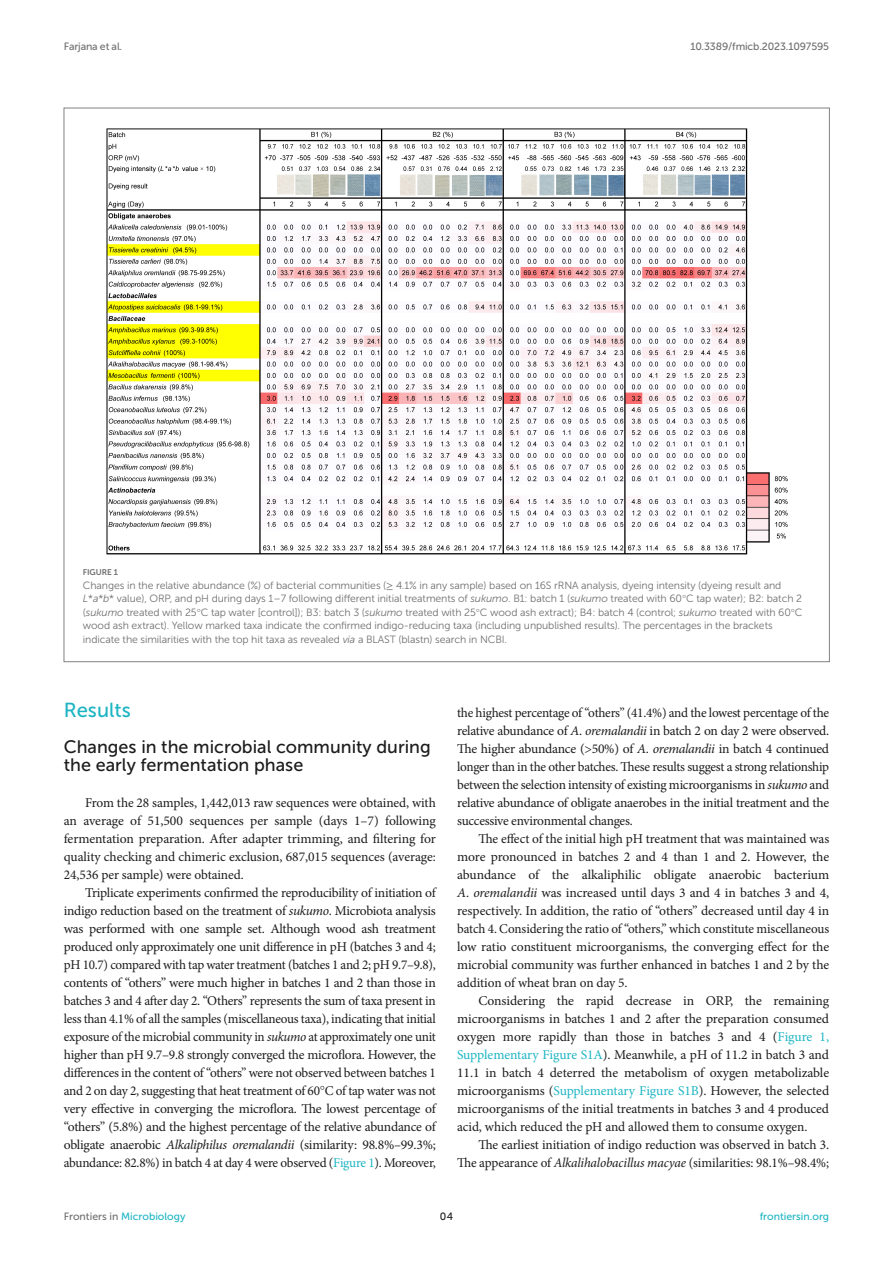
<style>
.page{position:relative;width:893px;height:1263px;background:#fff}
.page>*{position:absolute;margin:0;border:0;box-sizing:border-box;transform-origin:0 0}
.HEAD_1{font:20.25px "Museo Sans 500";color:#1db5c3}
.HEAD_2_after_HEAD_1{font:18px/18px "Museo Sans 500";color:#1b1c1b}
.TEXT{font:13.5px/18px "Minion Pro";letter-spacing:-.015em;color:#1b1c1b;text-align:justify}
.TEXT_FLUSH{font:13.5px/18px "Minion Pro";letter-spacing:-.005em;color:#1b1c1b;text-align:justify}
.FIG_LEG{font:10.5px/13.5px "Museo Sans 300";letter-spacing:-.01em;color:#706f70}
.t1{font:10.5px "Museo Sans 500";letter-spacing:-.015em;color:#706f70}
.t2{font:10.5px "Museo Sans 500";color:#1db5c3}
.t3{font:10.5px "Museo Sans 500";color:#1b1c1b}
.FIG_HD{font:8.25px "Museo Sans 700";letter-spacing:-.01em;color:#706f70}
.s1{font-family:"STIX General"}
.s2{font-style:italic}
.s3{font-family:"STIX"}
.s4{color:#1db5c3}
.s5{color:#706f70}
</style>
<div class="page">
<img style="left:106px;top:128px;width:682px;height:427px">
<p class="t1" style="left:64px;top:41px;width:60px">Farjana et al.</p>
<p class="t1" style="left:690px;top:41px;width:140px">10.3389/fmicb.2023.1097595</p>
<p class="FIG_HD" style="left:83px;top:568px;width:37px">FIGURE 1</p>
<p class="FIG_LEG" style="left:83px;top:578px;width:721px">Changes in the relative abundance (%) of bacterial communities (<span class="s1">≥</span> 4.1% in any sample) based on 16S rRNA analysis, dyeing intensity (dyeing result and <span class="s2">L</span>*<span class="s2">a</span>*<span class="s2">b</span>* value), ORP, and pH during days 1–7 following different initial treatments of <span class="s2">sukumo</span>. B1: batch 1 (<span class="s2">sukumo</span> treated with 60<span class="s3">°</span>C tap water); B2: batch 2 (<span class="s2">sukumo</span> treated with 25<span class="s3">°</span>C tap water [control]); B3: batch 3 (<span class="s2">sukumo</span> treated with 25<span class="s3">°</span>C wood ash extract); B4: batch 4 (control; <span class="s2">sukumo</span> treated with 60<span class="s3">°</span>C wood ash extract). Yellow marked taxa indicate the confirmed indigo-reducing taxa (including unpublished results). The percentages in the brackets indicate the similarities with the top hit taxa as revealed <span class="s2">via</span> a BLAST (blastn) search in NCBI.</p>
<p class="HEAD_1" style="left:64px;top:699px;width:69px">Results</p>
<p class="HEAD_2_after_HEAD_1" style="left:64px;top:738px;width:369px">Changes in the microbial community during the early fermentation phase</p>
<p class="TEXT_FLUSH" style="left:64px;top:794px;width:374px;text-indent:21px">From the 28 samples, 1,442,013 raw sequences were obtained, with an average of 51,500 sequences per sample (days 1–7) following fermentation preparation. After adapter trimming, and filtering for quality checking and chimeric exclusion, 687,015 sequences (average:<br>24,536 per sample) were obtained.</p>
<p class="TEXT" style="left:64px;top:884px;width:374px;text-indent:21px">Triplicate experiments confirmed the reproducibility of initiation of indigo reduction based on the treatment of <span class="s2">sukumo</span>. Microbiota analysis was performed with one sample set. Although wood ash treatment produced only approximately one unit difference in pH (batches 3 and 4; pH 10.7) compared with tap water treatment (batches 1 and 2; pH 9.7–9.8), contents of “others” were much higher in batches 1 and 2 than those in batches 3 and 4 after day 2. “Others” represents the sum of taxa present in less than 4.1% of all the samples (miscellaneous taxa), indicating that initial exposure of the microbial community in <span class="s2">sukumo</span> at approximately one unit higher than pH 9.7–9.8 strongly converged the microflora. However, the differences in the content of “others” were not observed between batches 1 and 2 on day 2, suggesting that heat treatment of 60<span class="s3">°</span>C of tap water was not very effective in converging the microflora. The lowest percentage of “others” (5.8%) and the highest percentage of the relative abundance of obligate anaerobic <span class="s2">Alkaliphilus oremalandii</span> (similarity: 98.8%–99.3%; abundance: 82.8%) in batch 4 at day 4 were observed (<span class="s4">Figure 1</span>). Moreover,</p>
<p class="TEXT" style="left:457px;top:704px;width:374px">the highest percentage of “others” (41.4%) and the lowest percentage of the relative abundance of <span class="s2">A</span>. <span class="s2">oremalandii</span> in batch 2 on day 2 were observed.<br>The higher abundance (&gt;50%) of <span class="s2">A</span>. <span class="s2">oremalandii</span> in batch 4 continued longer than in the other batches. These results suggest a strong relationship between the selection intensity of existing microorganisms in <span class="s2">sukumo</span> and relative abundance of obligate anaerobes in the initial treatment and the successive environmental changes.</p>
<p class="TEXT" style="left:457px;top:830px;width:374px;text-indent:21px">The effect of the initial high pH treatment that was maintained was more pronounced in batches 2 and 4 than 1 and 2. However, the abundance of the alkaliphilic obligate anaerobic bacterium <span class="s2">A</span>. <span class="s2">oremalandii</span> was increased until days 3 and 4 in batches 3 and 4, respectively. In addition, the ratio of “others” decreased until day 4 in batch 4. Considering the ratio of “others,” which constitute miscellaneous low ratio constituent microorganisms, the converging effect for the microbial community was further enhanced in batches 1 and 2 by the addition of wheat bran on day 5.</p>
<p class="TEXT" style="left:457px;top:992px;width:374px;text-indent:21px">Considering the rapid decrease in ORP, the remaining microorganisms in batches 1 and 2 after the preparation consumed oxygen more rapidly than those in batches 3 and 4 (<span class="s4">Figure 1, Supplementary Figure S1A</span>). Meanwhile, a pH of 11.2 in batch 3 and 11.1 in batch 4 deterred the metabolism of oxygen metabolizable microorganisms (<span class="s4">Supplementary Figure S1B</span>). However, the selected microorganisms of the initial treatments in batches 3 and 4 produced acid, which reduced the pH and allowed them to consume oxygen.</p>
<p class="TEXT" style="left:457px;top:1136px;width:374px;text-align:right">The earliest initiation of indigo reduction was observed in batch 3.<br>The appearance of <span class="s2">Alkalihalobacillus macyae</span> (similarities: 98.1%–98.4%;</p>
<p class="t2" style="left:64px;top:1211px;width:123px"><span class="s5">Frontiers in</span> Microbiology</p>
<p class="t3" style="left:440px;top:1211px;width:15px">04</p>
<p class="t2" style="left:760px;top:1211px;width:71px">frontiersin.org</p>
</div>
